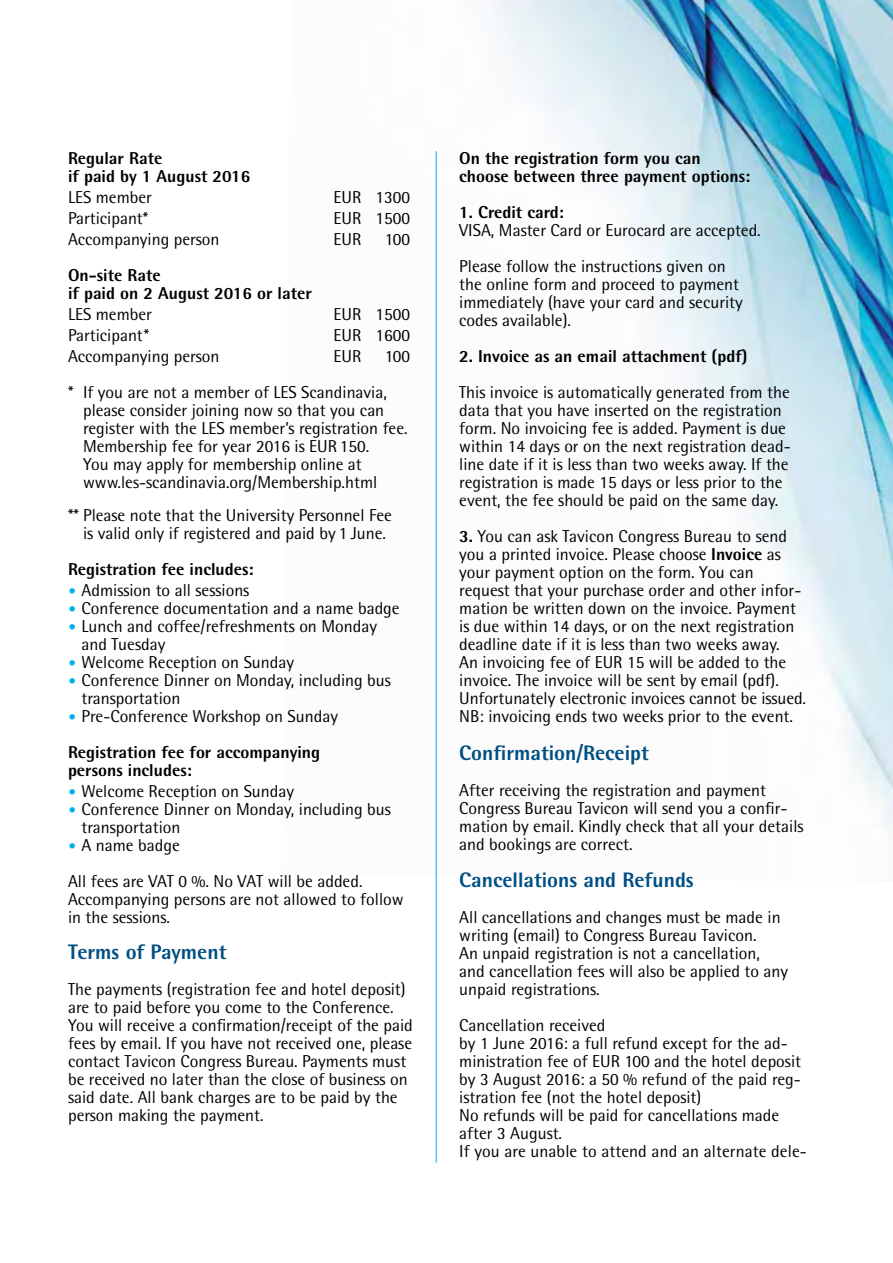
<style>
.page{position:relative;width:893px;height:1263px;background:#fff}
.page>*{position:absolute;margin:0;border:0;box-sizing:border-box;transform-origin:0 0}
.t1{font:800 21px "Rotis Semi Sans";color:#004f83}
.t2{font:17.25px/18px "Rotis Semi Sans";color:#000}
.t3{font:800 17.25px/18px "Rotis Semi Sans";color:#000}
.s1{font-weight:800;font-size:15px;color:#00aeef}
.s2{font-weight:800}
</style>
<div class="page">
<img style="left:435px;top:0;width:458px;height:882px">
<hr style="left:436px;top:151px;width:1px;height:1011px;background:#00aeef">
<p class="t3" style="left:68px;top:149px;width:184px">Regular Rate<br>if paid by 1 August 2016</p>
<p class="t2" style="left:68px;top:188px;width:85px">LES member</p>
<p class="t2" style="left:334px;top:188px;width:78px">EUR 1300</p>
<p class="t2" style="left:68px;top:209px;width:82px">Participant*</p>
<p class="t2" style="left:334px;top:209px;width:78px">EUR 1500</p>
<p class="t2" style="left:68px;top:230px;width:153px">Accompanying person</p>
<p class="t2" style="left:334px;top:230px;width:29px">EUR</p>
<p class="t2" style="left:385px;top:230px;width:27px">100</p>
<p class="t3" style="left:68px;top:266px;width:245px">On-site Rate<br>if paid on 2 August 2016 or later</p>
<p class="t2" style="left:68px;top:305px;width:85px">LES member</p>
<p class="t2" style="left:334px;top:305px;width:78px">EUR 1500</p>
<p class="t2" style="left:68px;top:326px;width:83px">Participant*</p>
<p class="t2" style="left:334px;top:326px;width:78px">EUR 1600</p>
<p class="t2" style="left:68px;top:347px;width:153px">Accompanying person</p>
<p class="t2" style="left:334px;top:347px;width:29px">EUR</p>
<p class="t2" style="left:68px;top:338px;width:343px;line-height:36px;text-indent:317px">100 * If you are not a member of LES Scandinavia,</p>
<p class="t2" style="left:83px;top:401px;width:326px">please consider joining now so that you can register with the LES member’s registration fee.<br>Membership fee for year 2016 is EUR 150.<br>You may apply for membership online at www.les-scandinavia.org/Membership.html</p>
<p class="t2" style="left:68px;top:506px;width:325px;text-align:center">** Please note that the University Personnel Fee is valid only if registered and paid by 1 June.</p>
<p class="t3" style="left:68px;top:560px;width:187px">Registration fee includes:</p>
<p class="t2" style="left:68px;top:581px;width:183px"><span class="s1">•</span> Admission to all sessions</p>
<p class="t2" style="left:68px;top:599px;width:333px"><span class="s1">•</span> Conference documentation and a name badge</p>
<p class="t2" style="left:82px;top:617px;width:297px;text-indent:-13px"><span class="s1">•</span> Lunch and coffee/refreshments on Monday and Tuesday</p>
<p class="t2" style="left:68px;top:653px;width:228px"><span class="s1">•</span> Welcome Reception on Sunday</p>
<p class="t2" style="left:82px;top:671px;width:311px;text-indent:-13px"><span class="s1">•</span> Conference Dinner on Monday, including bus transportation</p>
<p class="t2" style="left:68px;top:698px;width:271px;line-height:36px"><span class="s1">•</span> Pre-Conference Workshop on Sunday<br><span class="s2">Registration fee for accompanying</span></p>
<p class="t3" style="left:68px;top:761px;width:125px">persons includes:</p>
<p class="t2" style="left:68px;top:782px;width:228px"><span class="s1">•</span> Welcome Reception on Sunday</p>
<p class="t2" style="left:82px;top:800px;width:311px;text-indent:-13px"><span class="s1">•</span> Conference Dinner on Monday, including bus transportation</p>
<p class="t2" style="left:68px;top:827px;width:296px;line-height:36px"><span class="s1">•</span> A name badge<br>All fees are VAT 0 %. No VAT will be added.</p>
<p class="t2" style="left:68px;top:890px;width:337px">Accompanying persons are not allowed to follow in the sessions.</p>
<p class="t1" style="left:68px;top:939px;width:160px">Terms of Payment</p>
<p class="t2" style="left:68px;top:980px;width:346px">The payments (registration fee and hotel deposit) are to paid before you come to the Conference.<br>You will receive a confirmation/receipt of the paid fees by email. If you have not received one, please contact Tavicon Congress Bureau. Payments must be received no later than the close of business on said date. All bank charges are to be paid by the person making the payment.</p>
<p class="t3" style="left:459px;top:149px;width:293px">On the registration form you can choose between three payment options:</p>
<p class="t3" style="left:459px;top:203px;width:106px">1. Credit card:</p>
<p class="t2" style="left:459px;top:212px;width:303px;line-height:36px">VISA, Master Card or Eurocard are accepted.<br>Please follow the instructions given on</p>
<p class="t2" style="left:459px;top:275px;width:285px">the online form and proceed to payment immediately (have your card and security codes available).</p>
<p class="t3" style="left:459px;top:347px;width:290px">2. Invoice as an email attachment (pdf)</p>
<p class="t2" style="left:459px;top:383px;width:333px">This invoice is automatically generated from the data that you have inserted on the registration form. No invoicing fee is added. Payment is due within 14 days or on the next registration dead&shy;line date if it is less than two weeks away. If the registration is made 15 days or less prior to the event, the fee should be paid on the same day.</p>
<p class="t2" style="left:459px;top:527px;width:348px"><span class="s2">3.</span> You can ask Tavicon Congress Bureau to send you a printed invoice. Please choose <span class="s2">Invoice</span> as your payment option on the form. You can request that your purchase order and other infor&shy;mation be written down on the invoice. Payment is due within 14 days, or on the next registration deadline date if it is less than two weeks away.<br>An invoicing fee of EUR 15 will be added to the invoice. The invoice will be sent by email (pdf).<br>Unfortunately electronic invoices cannot be issued.<br>NB: invoicing ends two weeks prior to the event.</p>
<p class="t1" style="left:459px;top:739px;width:191px">Confirmation/Receipt</p>
<p class="t2" style="left:459px;top:781px;width:346px">After receiving the registration and payment Congress Bureau Tavicon will send you a confir&shy;mation by email. Kindly check that all your details and bookings are correct.</p>
<p class="t1" style="left:459px;top:867px;width:236px">Cancellations and Refunds</p>
<p class="t2" style="left:459px;top:908px;width:330px">All cancellations and changes must be made in writing (email) to Congress Bureau Tavicon.<br>An unpaid registration is not a cancellation, and cancellation fees will also be applied to any unpaid registrations.</p>
<p class="t2" style="left:459px;top:1016px;width:349px">Cancellation received<br>by 1 June 2016: a full refund except for the ad&shy;ministration fee of EUR 100 and the hotel deposit by 3 August 2016: a 50 % refund of the paid reg&shy;istration fee (not the hotel deposit)<br>No refunds will be paid for cancellations made after 3 August.<br>If you are unable to attend and an alternate dele-</p>
</div>
